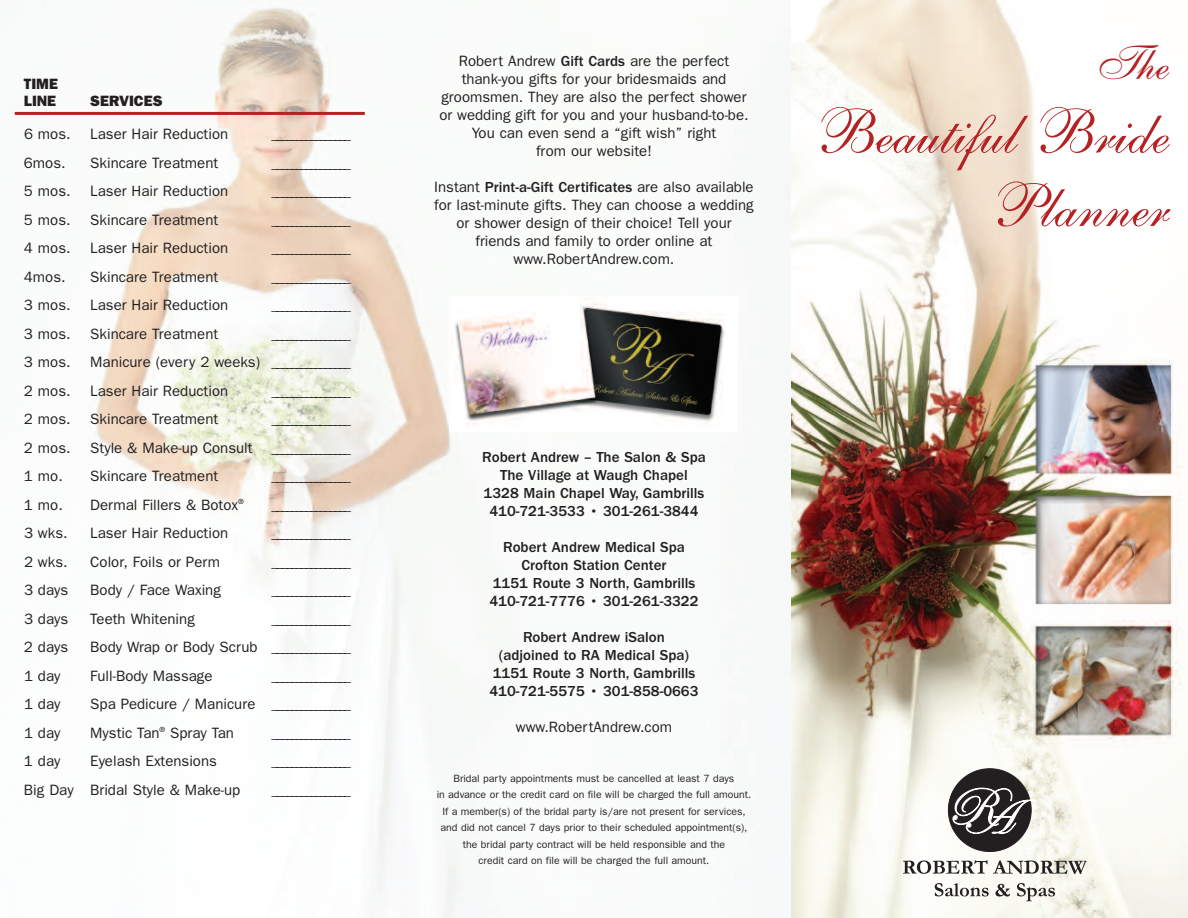
<style>
.page{position:relative;width:1188px;height:918px;background:#fff}
.page>*{position:absolute;margin:0;border:0;box-sizing:border-box;transform-origin:0 0}
.t1{font:60.75px/73.5px "Shelley Allegro BT";color:#b52224;text-align:right}
.t2{font:47.4px "Shelley Allegro BT";color:#b52224}
.t3{font:15px/18px "Franklin Gothic";color:#231f20;text-align:center}
.t4{font:500 15px/18px "Franklin Gothic";color:#231f20;text-align:center}
.t5{font:800 15px/16.5px "Franklin Gothic";color:#231f20}
.t6{font:10.5px/16.5px "Franklin Gothic";color:#231f20;text-align:center}
.s1{font-weight:500}
</style>
<div class="page">
<img style="left:14px;top:7px;width:778px;height:911px">
<img style="left:792px;top:0;width:396px;height:918px">
<hr style="left:15px;top:112px;width:350px;height:3px;background:#b52224">
<div style="left:948px;top:769px;width:83px;height:83px;background:#231f20;border-radius:50%"></div>
<svg style="left:952px;top:788px;width:85px;height:46px"></svg>
<svg style="left:903px;top:860px;width:184px;height:14px"></svg>
<svg style="left:935px;top:883px;width:54px;height:13px"></svg>
<svg style="left:995px;top:884px;width:15px;height:13px"></svg>
<svg style="left:1017px;top:883px;width:38px;height:18px"></svg>
<img style="left:449px;top:297px;width:289px;height:134px">
<p class="t5" style="left:24px;top:76px;width:36px">TIME<br>LINE</p>
<p class="t5" style="left:90px;top:92px;width:74px">SERVICES</p>
<p class="t3" style="left:24px;top:125px;width:48px">6 mos.</p>
<p class="t3" style="left:90px;top:125px;width:139px">Laser Hair Reduction</p>
<p class="t3" style="left:24px;top:154px;width:43px">6mos.</p>
<p class="t3" style="left:90px;top:154px;width:129px">Skincare Treatment</p>
<p class="t3" style="left:24px;top:182px;width:48px">5 mos.</p>
<p class="t3" style="left:90px;top:182px;width:139px">Laser Hair Reduction</p>
<p class="t3" style="left:24px;top:211px;width:48px">5 mos.</p>
<p class="t3" style="left:90px;top:211px;width:129px">Skincare Treatment</p>
<p class="t3" style="left:24px;top:239px;width:48px">4 mos.</p>
<p class="t3" style="left:90px;top:239px;width:139px">Laser Hair Reduction</p>
<p class="t3" style="left:24px;top:268px;width:43px">4mos.</p>
<p class="t3" style="left:90px;top:268px;width:129px">Skincare Treatment</p>
<p class="t3" style="left:24px;top:296px;width:48px">3 mos.</p>
<p class="t3" style="left:90px;top:296px;width:139px">Laser Hair Reduction</p>
<p class="t3" style="left:24px;top:325px;width:48px">3 mos.</p>
<p class="t3" style="left:90px;top:325px;width:129px">Skincare Treatment</p>
<p class="t3" style="left:271px;top:125px;width:81px">________________</p>
<p class="t3" style="left:271px;top:154px;width:81px">________________</p>
<p class="t3" style="left:271px;top:182px;width:81px">________________</p>
<p class="t3" style="left:271px;top:211px;width:81px">________________</p>
<p class="t3" style="left:271px;top:239px;width:81px">________________</p>
<p class="t3" style="left:271px;top:268px;width:81px">________________</p>
<p class="t3" style="left:271px;top:296px;width:81px">________________</p>
<p class="t3" style="left:271px;top:325px;width:81px">________________</p>
<p class="t3" style="left:24px;top:353px;width:48px">3 mos.</p>
<p class="t3" style="left:90px;top:353px;width:262px">Manicure (every 2 weeks) ________________</p>
<p class="t3" style="left:24px;top:382px;width:48px">2 mos.</p>
<p class="t3" style="left:90px;top:382px;width:139px">Laser Hair Reduction</p>
<p class="t3" style="left:271px;top:382px;width:81px">________________</p>
<p class="t3" style="left:24px;top:410px;width:48px">2 mos.</p>
<p class="t3" style="left:90px;top:410px;width:129px">Skincare Treatment</p>
<p class="t3" style="left:271px;top:410px;width:81px">________________</p>
<p class="t3" style="left:24px;top:439px;width:48px">2 mos.</p>
<p class="t3" style="left:90px;top:439px;width:164px">Style &amp; Make-up Consult</p>
<p class="t3" style="left:271px;top:439px;width:81px">________________</p>
<p class="t3" style="left:24px;top:467px;width:40px">1 mo.</p>
<p class="t3" style="left:90px;top:467px;width:129px">Skincare Treatment</p>
<p class="t3" style="left:271px;top:467px;width:81px">________________</p>
<p class="t3" style="left:24px;top:496px;width:40px">1 mo.</p>
<p class="t3" style="left:90px;top:496px;width:155px">Dermal Fillers &amp; Botox<sup>®</sup></p>
<p class="t3" style="left:271px;top:496px;width:81px">________________</p>
<p class="t3" style="left:24px;top:524px;width:45px">3 wks.</p>
<p class="t3" style="left:90px;top:524px;width:139px">Laser Hair Reduction</p>
<p class="t3" style="left:271px;top:524px;width:81px">________________</p>
<p class="t3" style="left:24px;top:553px;width:45px">2 wks.</p>
<p class="t3" style="left:90px;top:553px;width:131px">Color, Foils or Perm</p>
<p class="t3" style="left:271px;top:553px;width:81px">________________</p>
<p class="t3" style="left:24px;top:581px;width:46px">3 days</p>
<p class="t3" style="left:90px;top:581px;width:132px">Body / Face Waxing</p>
<p class="t3" style="left:271px;top:581px;width:81px">________________</p>
<p class="t3" style="left:24px;top:610px;width:46px">3 days</p>
<p class="t3" style="left:90px;top:610px;width:106px">Teeth Whitening</p>
<p class="t3" style="left:271px;top:610px;width:81px">________________</p>
<p class="t3" style="left:24px;top:638px;width:46px">2 days</p>
<p class="t3" style="left:90px;top:638px;width:262px">Body Wrap or Body Scrub ________________</p>
<p class="t3" style="left:24px;top:667px;width:38px">1 day</p>
<p class="t3" style="left:90px;top:667px;width:124px">Full-Body Massage</p>
<p class="t3" style="left:271px;top:667px;width:81px">________________</p>
<p class="t3" style="left:24px;top:695px;width:38px">1 day</p>
<p class="t3" style="left:90px;top:695px;width:262px">Spa Pedicure / Manicure ________________</p>
<p class="t3" style="left:24px;top:724px;width:38px">1 day</p>
<p class="t3" style="left:90px;top:724px;width:145px">Mystic Tan<sup>®</sup> Spray Tan</p>
<p class="t3" style="left:271px;top:724px;width:81px">________________</p>
<p class="t3" style="left:24px;top:752px;width:38px">1 day</p>
<p class="t3" style="left:90px;top:752px;width:128px">Eyelash Extensions</p>
<p class="t3" style="left:271px;top:752px;width:81px">________________</p>
<p class="t3" style="left:24px;top:781px;width:218px">Big Day Bridal Style &amp; Make-up</p>
<p class="t3" style="left:271px;top:781px;width:81px">________________</p>
<p class="t3" style="left:439px;top:52px;width:311px">Robert Andrew <span class="s1">Gift Cards</span> are the perfect thank-you gifts for your bridesmaids and groomsmen. They are also the perfect shower or wedding gift for you and your husband-to-be.<br>You can even send a “gift wish” right<br>from our website!</p>
<p class="t3" style="left:434px;top:178px;width:321px">Instant <span class="s1">Print-a-Gift Certificates</span> are also available for last-minute gifts. They can choose a wedding or shower design of their choice! Tell your friends and family to order online at www.RobertAndrew.com.</p>
<h2 class="t2" style="left:1095px;top:45px;width:76px">The</h2>
<h1 class="t1" style="left:812px;top:104px;width:359px">Beautiful Bride<br>Planner</h1>
<p class="t4" style="left:482px;top:450px;width:225px">Robert Andrew – The Salon &amp; Spa<br>The Village at Waugh Chapel<br>1328 Main Chapel Way, Gambrills<br>410-721-3533 • 301-261-3844</p>
<p class="t4" style="left:489px;top:540px;width:211px">Robert Andrew Medical Spa<br>Crofton Station Center<br>1151 Route 3 North, Gambrills<br>410-721-7776 • 301-261-3322</p>
<p class="t4" style="left:489px;top:630px;width:211px">Robert Andrew iSalon<br>(adjoined to RA Medical Spa)<br>1151 Route 3 North, Gambrills<br>410-721-5575 • 301-858-0663</p>
<p class="t3" style="left:516px;top:718px;width:158px">www.RobertAndrew.com</p>
<p class="t6" style="left:437px;top:770px;width:316px">Bridal party appointments must be cancelled at least 7 days<br>in advance or the credit card on file will be charged the full amount.<br>If a member(s) of the bridal party is/are not present for services, and did not cancel 7 days prior to their scheduled appointment(s), the bridal party contract will be held responsible and the<br>credit card on file will be charged the full amount.</p>
</div>
